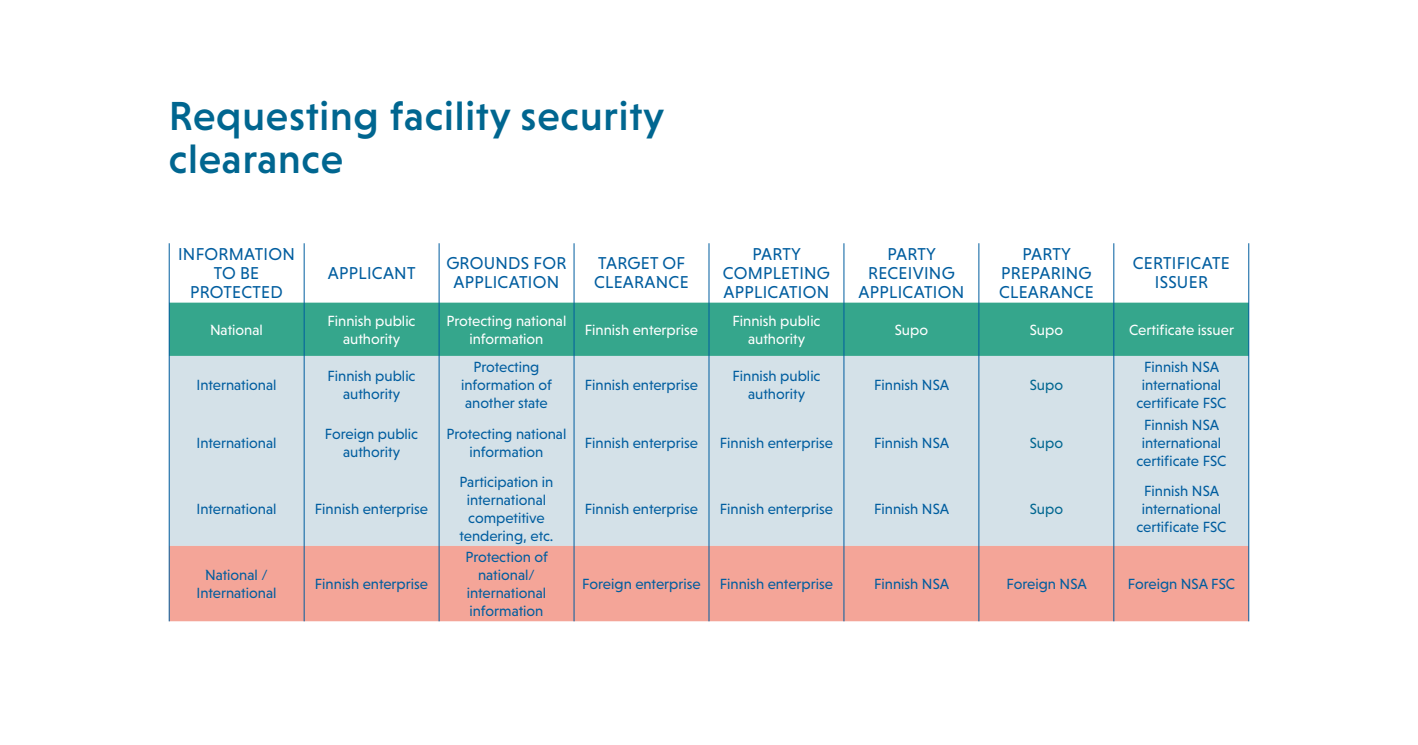
<style>
.page{position:relative;width:1418px;height:745px;background:#fff}
.page>*{position:absolute;margin:0;border:0;box-sizing:border-box;transform-origin:0 0}
.t1{font:500 41.25px/42.5px "Niveau Grotesk";letter-spacing:.02em;color:#006690}
.Table_header{font:17.5px/18.8px "Niveau Grotesk";letter-spacing:.015em;color:#005d9f;text-align:center}
.Paragraph_Style_1{font:15px/18px "Niveau Grotesk";color:#005d9f;text-align:center}
.Paragraph_Style_1-2{font:15px "Niveau Grotesk";color:#fff}
.Paragraph_Style_1-3{font:15px "Niveau Grotesk";color:#006690}
</style>
<div class="page">
<div style="left:170px;top:302px;width:1078px;height:54px;background:#35a68c"></div>
<div style="left:170px;top:356px;width:1078px;height:189px;background:#d4e1e8"></div>
<div style="left:170px;top:545px;width:1078px;height:76px;background:#f4a598"></div>
<hr style="left:169px;top:243px;width:1px;height:378px;background:#005d9f">
<hr style="left:304px;top:243px;width:1px;height:378px;background:#005d9f">
<hr style="left:708px;top:243px;width:1px;height:378px;background:#005d9f">
<hr style="left:843px;top:243px;width:1px;height:378px;background:#005d9f">
<hr style="left:978px;top:243px;width:1px;height:378px;background:#005d9f">
<hr style="left:1113px;top:243px;width:1px;height:378px;background:#005d9f">
<hr style="left:1248px;top:243px;width:1px;height:378px;background:#005d9f">
<hr style="left:573px;top:243px;width:1px;height:378px;background:#005d9f">
<hr style="left:438px;top:243px;width:1px;height:378px;background:#005d9f">
<h1 class="t1" style="left:169px;top:95px;width:497px">Requesting facility security clearance</h1>
<p class="Table_header" style="left:178px;top:244px;width:118px">INFORMATION<br>TO BE</p>
<p class="Table_header" style="left:190px;top:282px;width:94px">PROTECTED</p>
<p class="Table_header" style="left:328px;top:263px;width:89px">APPLICANT</p>
<p class="Table_header" style="left:446px;top:254px;width:122px">GROUNDS FOR<br>APPLICATION</p>
<p class="Table_header" style="left:594px;top:254px;width:96px;text-align:left">TARGET OF<br>CLEARANCE</p>
<p class="Table_header" style="left:723px;top:244px;width:108px">PARTY<br>COMPLETING</p>
<p class="Table_header" style="left:723px;top:282px;width:107px">APPLICATION</p>
<p class="Table_header" style="left:858px;top:244px;width:107px">PARTY<br>RECEIVING<br>APPLICATION</p>
<p class="Table_header" style="left:1001px;top:244px;width:92px">PARTY<br>PREPARING</p>
<p class="Table_header" style="left:999px;top:282px;width:96px">CLEARANCE</p>
<p class="Table_header" style="left:1132px;top:254px;width:99px">CERTIFICATE<br>ISSUER</p>
<p class="Paragraph_Style_1-2" style="left:210px;top:321px;width:54px">National</p>
<p class="Paragraph_Style_1-2" style="left:327px;top:312px;width:90px">Finnish public</p>
<p class="Paragraph_Style_1-2" style="left:343px;top:330px;width:59px">authority</p>
<p class="Paragraph_Style_1-2" style="left:446px;top:312px;width:121px">Protecting national</p>
<p class="Paragraph_Style_1-2" style="left:469px;top:330px;width:75px">information</p>
<p class="Paragraph_Style_1-2" style="left:585px;top:321px;width:115px">Finnish enterprise</p>
<p class="Paragraph_Style_1-2" style="left:732px;top:312px;width:90px">Finnish public</p>
<p class="Paragraph_Style_1-2" style="left:748px;top:330px;width:59px">authority</p>
<p class="Paragraph_Style_1-2" style="left:894px;top:321px;width:35px">Supo</p>
<p class="Paragraph_Style_1-2" style="left:1029px;top:321px;width:35px">Supo</p>
<p class="Paragraph_Style_1-2" style="left:1129px;top:321px;width:106px">Certificate issuer</p>
<p class="Paragraph_Style_1" style="left:196px;top:376px;width:81px">International</p>
<p class="Paragraph_Style_1" style="left:327px;top:367px;width:90px">Finnish public</p>
<p class="Paragraph_Style_1" style="left:343px;top:385px;width:59px">authority</p>
<p class="Paragraph_Style_1" style="left:461px;top:358px;width:92px">Protecting information of another state</p>
<p class="Paragraph_Style_1" style="left:585px;top:376px;width:115px">Finnish enterprise</p>
<p class="Paragraph_Style_1" style="left:732px;top:367px;width:90px">Finnish public</p>
<p class="Paragraph_Style_1" style="left:748px;top:385px;width:59px">authority</p>
<p class="Paragraph_Style_1" style="left:874px;top:376px;width:77px">Finnish NSA</p>
<p class="Paragraph_Style_1-3" style="left:1029px;top:376px;width:35px">Supo</p>
<p class="Paragraph_Style_1" style="left:1136px;top:358px;width:92px">Finnish NSA international certificate FSC</p>
<p class="Paragraph_Style_1" style="left:196px;top:433px;width:81px">International</p>
<p class="Paragraph_Style_1" style="left:325px;top:424px;width:95px">Foreign public</p>
<p class="Paragraph_Style_1" style="left:343px;top:442px;width:59px">authority</p>
<p class="Paragraph_Style_1" style="left:446px;top:424px;width:121px">Protecting national</p>
<p class="Paragraph_Style_1" style="left:469px;top:442px;width:75px">information</p>
<p class="Paragraph_Style_1" style="left:585px;top:433px;width:115px">Finnish enterprise</p>
<p class="Paragraph_Style_1" style="left:720px;top:433px;width:115px">Finnish enterprise</p>
<p class="Paragraph_Style_1" style="left:874px;top:433px;width:77px">Finnish NSA</p>
<p class="Paragraph_Style_1-3" style="left:1029px;top:433px;width:35px">Supo</p>
<p class="Paragraph_Style_1" style="left:1136px;top:415px;width:92px">Finnish NSA international certificate FSC</p>
<p class="Paragraph_Style_1" style="left:196px;top:499px;width:81px">International</p>
<p class="Paragraph_Style_1" style="left:315px;top:499px;width:115px">Finnish enterprise</p>
<p class="Paragraph_Style_1" style="left:459px;top:472px;width:95px">Participation in international competitive</p>
<p class="Paragraph_Style_1" style="left:459px;top:526px;width:96px">tendering, etc.</p>
<p class="Paragraph_Style_1" style="left:585px;top:499px;width:115px">Finnish enterprise</p>
<p class="Paragraph_Style_1" style="left:720px;top:499px;width:115px">Finnish enterprise</p>
<p class="Paragraph_Style_1" style="left:874px;top:499px;width:77px">Finnish NSA</p>
<p class="Paragraph_Style_1-3" style="left:1029px;top:500px;width:35px">Supo</p>
<p class="Paragraph_Style_1" style="left:1136px;top:481px;width:92px">Finnish NSA international certificate FSC</p>
<p class="Paragraph_Style_1" style="left:205px;top:565px;width:64px">National /</p>
<p class="Paragraph_Style_1" style="left:196px;top:583px;width:81px">International</p>
<p class="Paragraph_Style_1" style="left:315px;top:574px;width:115px">Finnish enterprise</p>
<p class="Paragraph_Style_1" style="left:465px;top:547px;width:84px">Protection of</p>
<p class="Paragraph_Style_1" style="left:478px;top:565px;width:58px">national/</p>
<p class="Paragraph_Style_1" style="left:467px;top:583px;width:81px;text-align:left">international information</p>
<p class="Paragraph_Style_1" style="left:582px;top:574px;width:120px">Foreign enterprise</p>
<p class="Paragraph_Style_1" style="left:720px;top:574px;width:115px">Finnish enterprise</p>
<p class="Paragraph_Style_1" style="left:874px;top:574px;width:77px">Finnish NSA</p>
<p class="Paragraph_Style_1" style="left:1006px;top:574px;width:82px">Foreign NSA</p>
<p class="Paragraph_Style_1" style="left:1127px;top:574px;width:109px">Foreign NSA FSC</p>
</div>
